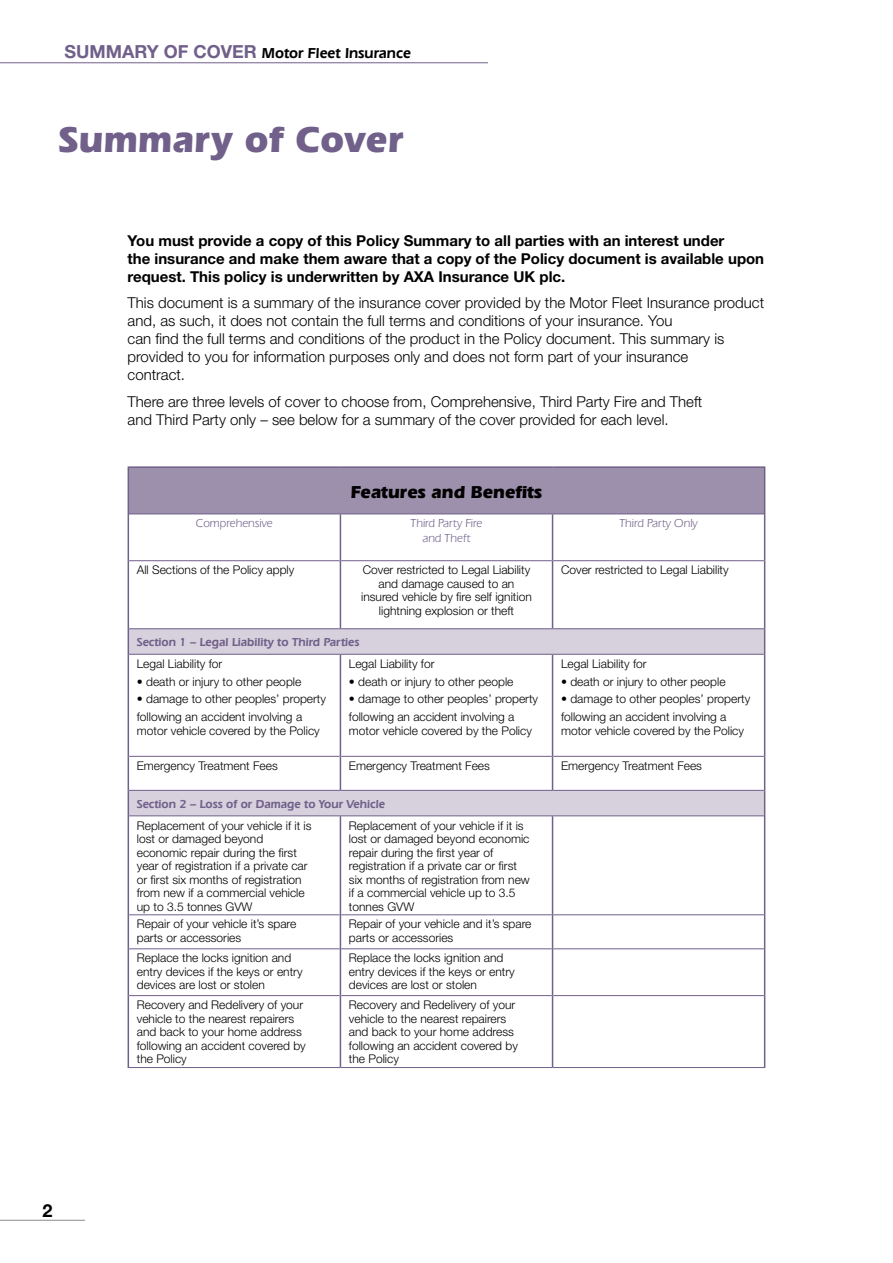
<style>
.page{position:relative;width:893px;height:1263px;background:#fff}
.page>*{position:absolute;margin:0;border:0;box-sizing:border-box;transform-origin:0 0}
.t1{font:700 37.5px "Eras IT Cby BT";letter-spacing:.01em;color:#70608a}
.t2{font:700 18px "Eras IT Cby BT";color:#000}
.t3{font:700 18px "Helvetica Neue LT";color:#000}
.t4{font:300 15px/18px "Helvetica Neue LT";color:#000}
.t5{font:700 15px/18px "Helvetica Neue LT";color:#000}
.t6{font:600 15px "Eras IT Cby BT";color:#000}
.t7{font:300 12px/13.5px "Helvetica Neue LT";color:#000}
.t8{font:600 12px "Eras IT Cby BT";color:#70608a}
.t9{font:12px/14.4px "Eras IT Cby BT";color:#70608a;text-align:center}
.s1{font-family:"Helvetica Neue LT";font-weight:700;font-size:18px;color:#70608a}
</style>
<div class="page">
<div style="left:128px;top:467px;width:637px;height:47px;background:#9d90ad"></div>
<svg style="left:129px;top:629px;width:635px;height:186px"></svg>
<hr style="left:129px;top:514px;width:211px;height:1px;background:#70608a">
<hr style="left:340px;top:514px;width:213px;height:1px;background:#70608a">
<hr style="left:553px;top:514px;width:211px;height:1px;background:#70608a">
<hr style="left:129px;top:560px;width:211px;height:1px;background:#70608a">
<hr style="left:341px;top:560px;width:211px;height:1px;background:#70608a">
<hr style="left:553px;top:560px;width:211px;height:1px;background:#70608a">
<hr style="left:129px;top:628px;width:211px;height:1px;background:#70608a">
<hr style="left:340px;top:628px;width:213px;height:1px;background:#70608a">
<hr style="left:553px;top:628px;width:211px;height:1px;background:#70608a">
<hr style="left:129px;top:654px;width:211px;height:1px;background:#70608a">
<hr style="left:340px;top:654px;width:213px;height:1px;background:#70608a">
<hr style="left:553px;top:654px;width:211px;height:1px;background:#70608a">
<hr style="left:129px;top:756px;width:211px;height:1px;background:#70608a">
<hr style="left:341px;top:756px;width:211px;height:1px;background:#70608a">
<hr style="left:553px;top:756px;width:211px;height:1px;background:#70608a">
<hr style="left:129px;top:790px;width:211px;height:1px;background:#70608a">
<hr style="left:340px;top:790px;width:213px;height:1px;background:#70608a">
<hr style="left:553px;top:790px;width:211px;height:1px;background:#70608a">
<hr style="left:129px;top:815px;width:211px;height:1px;background:#70608a">
<hr style="left:340px;top:815px;width:213px;height:1px;background:#70608a">
<hr style="left:553px;top:815px;width:211px;height:1px;background:#70608a">
<hr style="left:129px;top:914px;width:211px;height:1px;background:#70608a">
<hr style="left:341px;top:914px;width:211px;height:1px;background:#70608a">
<hr style="left:553px;top:914px;width:211px;height:1px;background:#70608a">
<hr style="left:129px;top:948px;width:211px;height:1px;background:#70608a">
<hr style="left:341px;top:948px;width:211px;height:1px;background:#70608a">
<hr style="left:553px;top:948px;width:211px;height:1px;background:#70608a">
<hr style="left:129px;top:995px;width:211px;height:1px;background:#70608a">
<hr style="left:341px;top:995px;width:211px;height:1px;background:#70608a">
<hr style="left:553px;top:995px;width:211px;height:1px;background:#70608a">
<hr style="left:128px;top:1067px;width:212px;height:1px;background:#70608a">
<hr style="left:340px;top:1067px;width:213px;height:1px;background:#70608a">
<hr style="left:553px;top:1067px;width:212px;height:1px;background:#70608a">
<hr style="left:128px;top:468px;width:1px;height:46px;background:#70608a">
<hr style="left:764px;top:468px;width:1px;height:46px;background:#70608a">
<hr style="left:128px;top:514px;width:1px;height:47px;background:#70608a">
<hr style="left:764px;top:514px;width:1px;height:47px;background:#70608a">
<hr style="left:128px;top:561px;width:1px;height:68px;background:#70608a">
<hr style="left:764px;top:561px;width:1px;height:68px;background:#70608a">
<svg style="left:128px;top:629px;width:1px;height:25px"></svg>
<svg style="left:764px;top:629px;width:1px;height:25px"></svg>
<hr style="left:128px;top:654px;width:1px;height:102px;background:#70608a">
<hr style="left:764px;top:654px;width:1px;height:102px;background:#70608a">
<hr style="left:128px;top:756px;width:1px;height:34px;background:#70608a">
<hr style="left:764px;top:756px;width:1px;height:34px;background:#70608a">
<svg style="left:128px;top:790px;width:1px;height:26px"></svg>
<svg style="left:764px;top:790px;width:1px;height:26px"></svg>
<hr style="left:128px;top:816px;width:1px;height:99px;background:#70608a">
<hr style="left:764px;top:816px;width:1px;height:99px;background:#70608a">
<hr style="left:128px;top:915px;width:1px;height:34px;background:#70608a">
<hr style="left:764px;top:915px;width:1px;height:34px;background:#70608a">
<hr style="left:128px;top:949px;width:1px;height:46px;background:#70608a">
<hr style="left:764px;top:949px;width:1px;height:46px;background:#70608a">
<hr style="left:128px;top:995px;width:1px;height:72px;background:#70608a">
<hr style="left:764px;top:995px;width:1px;height:72px;background:#70608a">
<hr style="left:128px;top:466px;width:212px;height:2px;background:#70608a">
<hr style="left:340px;top:466px;width:213px;height:2px;background:#70608a">
<hr style="left:553px;top:466px;width:212px;height:2px;background:#70608a">
<hr style="left:340px;top:514px;width:1px;height:47px;background:#70608a">
<hr style="left:552px;top:514px;width:1px;height:47px;background:#70608a">
<hr style="left:340px;top:561px;width:1px;height:67px;background:#70608a">
<hr style="left:552px;top:561px;width:1px;height:67px;background:#70608a">
<hr style="left:340px;top:655px;width:1px;height:101px;background:#70608a">
<hr style="left:552px;top:655px;width:1px;height:101px;background:#70608a">
<hr style="left:340px;top:756px;width:1px;height:34px;background:#70608a">
<hr style="left:552px;top:756px;width:1px;height:34px;background:#70608a">
<hr style="left:340px;top:816px;width:1px;height:99px;background:#70608a">
<hr style="left:552px;top:816px;width:1px;height:99px;background:#70608a">
<hr style="left:340px;top:915px;width:1px;height:34px;background:#70608a">
<hr style="left:552px;top:915px;width:1px;height:34px;background:#70608a">
<hr style="left:340px;top:949px;width:1px;height:46px;background:#70608a">
<hr style="left:552px;top:949px;width:1px;height:46px;background:#70608a">
<hr style="left:340px;top:995px;width:1px;height:72px;background:#70608a">
<hr style="left:552px;top:995px;width:1px;height:72px;background:#70608a">
<hr style="left:0;top:62px;width:488px;height:1px;background:#70608a">
<hr style="left:0;top:1220px;width:85px;height:1px;background:#8b8c8d">
<p class="t6" style="left:64px;top:44px;width:348px"><span class="s1">SUMMARY OF COVER</span> Motor Fleet Insurance</p>
<h1 class="t1" style="left:58px;top:116px;width:347px">Summary of Cover</h1>
<p class="t5" style="left:128px;top:231px;width:638px">You must provide a copy of this Policy Summary to all parties with an interest under<br>the insurance and make them aware that a copy of the Policy document is available upon request. This policy is underwritten by AXA Insurance UK plc.</p>
<p class="t4" style="left:128px;top:293px;width:638px">This document is a summary of the insurance cover provided by the Motor Fleet Insurance product and, as such, it does not contain the full terms and conditions of your insurance. You<br>can find the full terms and conditions of the product in the Policy document. This summary is provided to you for information purposes only and does not form part of your insurance<br>contract.</p>
<p class="t4" style="left:128px;top:392px;width:576px">There are three levels of cover to choose from, Comprehensive, Third Party Fire and Theft and Third Party only – see below for a summary of the cover provided for each level.</p>
<h2 class="t2" style="left:351px;top:480px;width:193px">Features and Benefits</h2>
<p class="t9" style="left:196px;top:516px;width:78px">Comprehensive</p>
<p class="t9" style="left:411px;top:516px;width:73px">Third Party Fire and Theft</p>
<p class="t9" style="left:619px;top:516px;width:80px">Third Party Only</p>
<p class="t7" style="left:137px;top:563px;width:159px">All Sections of the Policy apply</p>
<p class="t7" style="left:361px;top:563px;width:172px;text-align:center">Cover restricted to Legal Liability and damage caused to an insured vehicle by fire self ignition lightning explosion or theft</p>
<p class="t7" style="left:561px;top:563px;width:169px">Cover restricted to Legal Liability</p>
<p class="t8" style="left:137px;top:635px;width:224px">Section 1 – Legal Liability to Third Parties</p>
<p class="t7" style="left:137px;top:657px;width:87px">Legal Liability for</p>
<p class="t7" style="left:137px;top:674px;width:166px">• death or injury to other people</p>
<p class="t7" style="left:137px;top:690px;width:191px;line-height:17.7px">• damage to other peoples’ property following an accident involving a</p>
<p class="t7" style="left:137px;top:723px;width:184px">motor vehicle covered by the Policy</p>
<p class="t7" style="left:561px;top:657px;width:87px">Legal Liability for</p>
<p class="t7" style="left:561px;top:674px;width:166px">• death or injury to other people</p>
<p class="t7" style="left:561px;top:690px;width:191px;line-height:17.7px">• damage to other peoples’ property following an accident involving a</p>
<p class="t7" style="left:561px;top:723px;width:184px">motor vehicle covered by the Policy</p>
<p class="t7" style="left:349px;top:657px;width:87px">Legal Liability for</p>
<p class="t7" style="left:349px;top:674px;width:166px">• death or injury to other people</p>
<p class="t7" style="left:349px;top:690px;width:191px;line-height:17.7px">• damage to other peoples’ property following an accident involving a</p>
<p class="t7" style="left:349px;top:723px;width:184px">motor vehicle covered by the Policy</p>
<h2 class="t3" style="left:43px;top:1199px;width:12px">2</h2>
<p class="t7" style="left:137px;top:759px;width:142px">Emergency Treatment Fees</p>
<p class="t7" style="left:349px;top:759px;width:142px">Emergency Treatment Fees</p>
<p class="t7" style="left:561px;top:759px;width:142px">Emergency Treatment Fees</p>
<p class="t8" style="left:137px;top:796px;width:250px">Section 2 – Loss of or Damage to Your Vehicle</p>
<p class="t7" style="left:137px;top:818px;width:176px">Replacement of your vehicle if it is lost or damaged beyond economic repair during the first year of registration if a private car or first six months of registration from new if a commercial vehicle up to 3.5 tonnes GVW</p>
<p class="t7" style="left:349px;top:818px;width:182px">Replacement of your vehicle if it is lost or damaged beyond economic repair during the first year of registration if a private car or first six months of registration from new if a commercial vehicle up to 3.5 tonnes GVW</p>
<p class="t7" style="left:137px;top:917px;width:161px">Repair of your vehicle it’s spare parts or accessories</p>
<p class="t7" style="left:349px;top:917px;width:184px">Repair of your vehicle and it’s spare parts or accessories</p>
<p class="t7" style="left:137px;top:951px;width:167px">Replace the locks ignition and entry devices if the keys or entry devices are lost or stolen</p>
<p class="t7" style="left:349px;top:951px;width:167px">Replace the locks ignition and entry devices if the keys or entry devices are lost or stolen</p>
<p class="t7" style="left:137px;top:998px;width:170px">Recovery and Redelivery of your vehicle to the nearest repairers and back to your home address following an accident covered by the Policy</p>
<p class="t7" style="left:349px;top:998px;width:170px">Recovery and Redelivery of your vehicle to the nearest repairers and back to your home address following an accident covered by the Policy</p>
</div>
